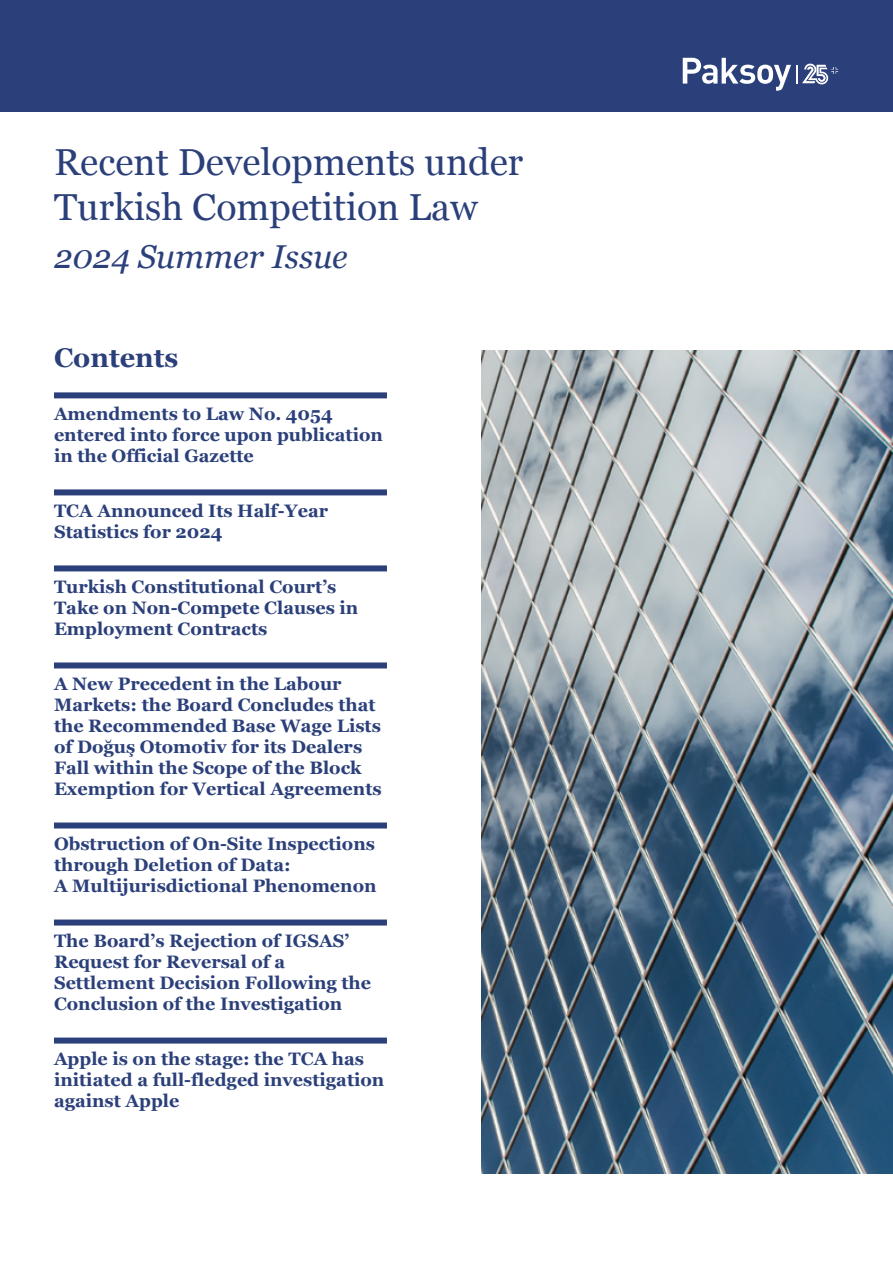
<style>
.page{position:relative;width:893px;height:1263px;background:#fff}
.page>*{position:absolute;margin:0;border:0;box-sizing:border-box;transform-origin:0 0}
.t1{font:37.5px/45px "Georgia";color:#2b407a}
.t2{font:italic 33px "Georgia";color:#2b407a}
.t3{font:700 27px "Georgia";color:#2b407a}
.t4{font:700 18px/21px "Georgia";color:#2b407a}
</style>
<div class="page">
<div style="left:0;top:0;width:893px;height:112px;background:#2b407a"></div>
<svg style="left:683px;top:58px;width:108px;height:33px"></svg>
<svg style="left:797px;top:63px;width:42px;height:21px"></svg>
<img style="left:481px;top:351px;width:412px;height:823px">
<div style="left:54px;top:392px;width:333px;height:6px;background:#2b407a"></div>
<div style="left:54px;top:489px;width:333px;height:6px;background:#2b407a"></div>
<div style="left:54px;top:565px;width:333px;height:6px;background:#2b407a"></div>
<div style="left:54px;top:662px;width:333px;height:6px;background:#2b407a"></div>
<div style="left:54px;top:822px;width:333px;height:6px;background:#2b407a"></div>
<div style="left:54px;top:919px;width:333px;height:6px;background:#2b407a"></div>
<div style="left:54px;top:1037px;width:333px;height:6px;background:#2b407a"></div>
<h1 class="t1" style="left:54px;top:138px;width:471px">Recent Developments under<br>Turkish Competition Law</h1>
<h2 class="t2" style="left:54px;top:233px;width:295px">2024 Summer Issue</h2>
<h3 class="t3" style="left:54px;top:337px;width:126px">Contents</h3>
<p class="t4" style="left:54px;top:402px;width:330px">Amendments to Law No. 4054 entered into force upon publication in the Official Gazette</p>
<p class="t4" style="left:54px;top:499px;width:276px">TCA Announced Its Half-Year<br>Statistics for 2024</p>
<p class="t4" style="left:54px;top:575px;width:306px">Turkish Constitutional Court’s<br>Take on Non-Compete Clauses in<br>Employment Contracts</p>
<p class="t4" style="left:54px;top:672px;width:329px">A New Precedent in the Labour<br>Markets: the Board Concludes that the Recommended Base Wage Lists of Doğuş Otomotiv for its Dealers<br>Fall within the Scope of the Block<br>Exemption for Vertical Agreements</p>
<p class="t4" style="left:54px;top:832px;width:324px">Obstruction of On-Site Inspections through Deletion of Data:<br>A Multijurisdictional Phenomenon</p>
<p class="t4" style="left:54px;top:929px;width:319px">The Board’s Rejection of IGSAS’<br>Request for Reversal of a<br>Settlement Decision Following the<br>Conclusion of the Investigation</p>
<p class="t4" style="left:54px;top:1047px;width:332px">Apple is on the stage: the TCA has initiated a full-fledged investigation against Apple</p>
</div>
